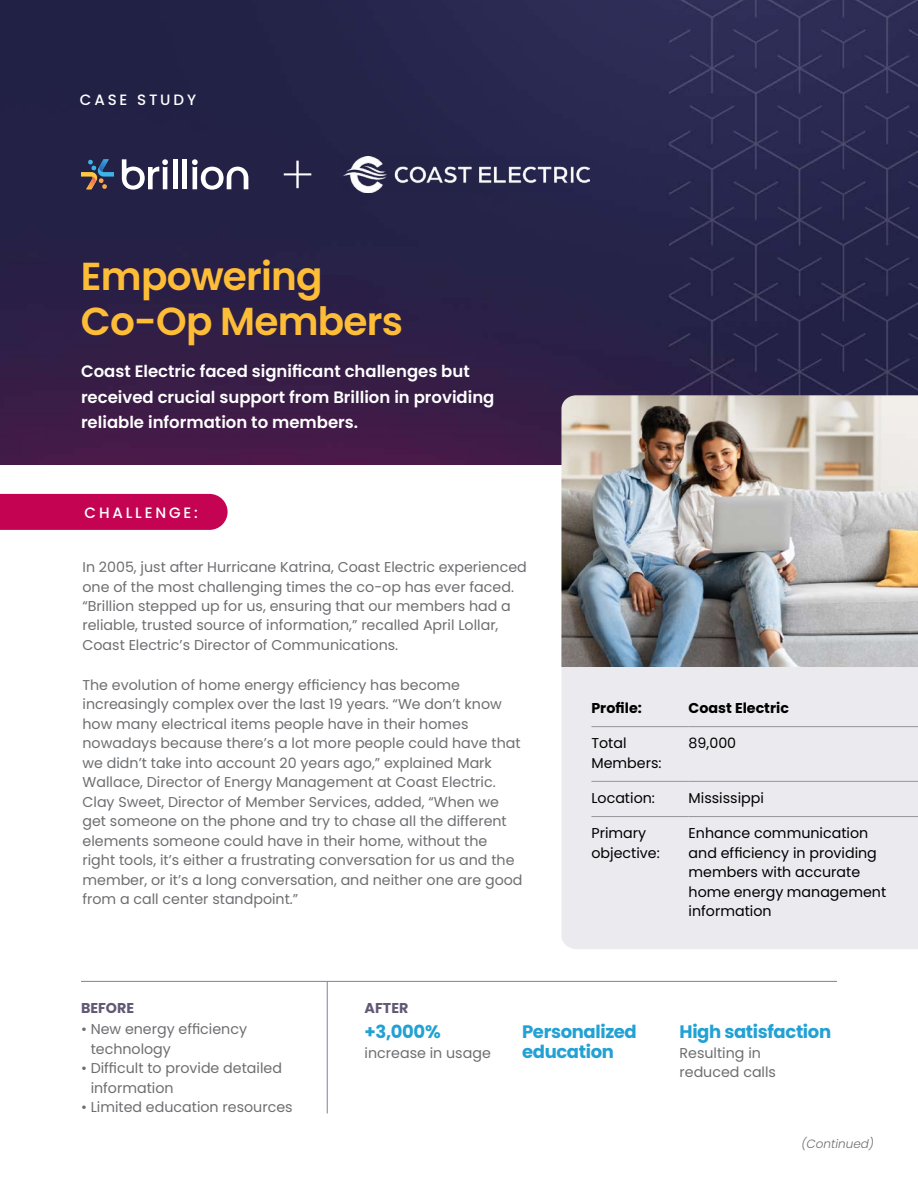
<style>
.page{position:relative;width:918px;height:1188px;background:#fff}
.page>*{position:absolute;margin:0;border:0;box-sizing:border-box;transform-origin:0 0}
.t1{font:600 39px/45px "Poppins";letter-spacing:-.02em;color:#febd36}
.t2{font:700 18px/19.5px "Poppins";letter-spacing:-.02em;color:#21a1d4}
.t3{font:600 16.5px/25.5px "Poppins";color:#fff}
.t4{font:500 15px "Poppins";letter-spacing:.19em;color:#fff}
.t5{font:14.25px/19.5px "Poppins";color:#6d6e71}
.t6{font:14.25px/19.5px "Poppins";color:#000}
.t7{font:700 14.25px "Poppins";color:#000}
.t8{font:700 14.25px "Poppins";color:#615974}
.t9{font:italic 300 12px "Poppins";color:#6d6e71}
</style>
<div class="page">
<img style="left:0;top:0;width:918px;height:464px">
<div style="left:0;top:494px;width:228px;height:36px;background:#c40453"></div>
<div style="left:561px;top:667px;width:357px;height:282px;background:#ebeaef"></div>
<hr style="left:591px;top:726px;width:98px;height:1px;background:#939598">
<hr style="left:689px;top:726px;width:229px;height:1px;background:#939598">
<hr style="left:591px;top:781px;width:98px;height:1px;background:#939598">
<hr style="left:689px;top:781px;width:229px;height:1px;background:#939598">
<hr style="left:591px;top:816px;width:98px;height:1px;background:#939598">
<hr style="left:689px;top:816px;width:229px;height:1px;background:#939598">
<img style="left:561px;top:395px;width:357px;height:272px">
<hr style="left:81px;top:981px;width:756px;height:1px;background:#847e96">
<hr style="left:327px;top:982px;width:1px;height:131px;background:#847e96">
<hr style="left:173px;top:159px;width:4px;height:30px;background:#fff">
<hr style="left:183px;top:159px;width:4px;height:30px;background:#fff">
<svg style="left:122px;top:159px;width:46px;height:31px"></svg>
<svg style="left:192px;top:159px;width:56px;height:31px"></svg>
<svg style="left:81px;top:159px;width:33px;height:30px"></svg>
<svg style="left:284px;top:161px;width:27px;height:27px"></svg>
<img style="left:344px;top:157px;width:245px;height:35px">
<p class="t4" style="left:80px;top:91px;width:118px">CASE STUDY</p>
<h1 class="t1" style="left:81px;top:254px;width:324px">Empowering<br>Co-Op Members</h1>
<p class="t3" style="left:81px;top:359px;width:415px">Coast Electric faced significant challenges but received crucial support from Brillion in providing reliable information to members.</p>
<p class="t4" style="left:85px;top:504px;width:115px">CHALLENGE:</p>
<p class="t5" style="left:82px;top:557px;width:446px">In 2005, just after Hurricane Katrina, Coast Electric experienced one of the most challenging times the co-op has ever faced. “Brillion stepped up for us, ensuring that our members had a reliable, trusted source of information,” recalled April Lollar, Coast Electric’s Director of Communications.</p>
<p class="t5" style="left:82px;top:675px;width:442px">The evolution of home energy efficiency has become increasingly complex over the last 19 years. “We don’t know how many electrical items people have in their homes nowadays because there’s a lot more people could have that we didn’t take into account 20 years ago,” explained Mark Wallace, Director of Energy Management at Coast Electric.<br>Clay Sweet, Director of Member Services, added, “When we get someone on the phone and try to chase all the different elements someone could have in their home, without the right tools, it’s either a frustrating conversation for us and the member, or it’s a long conversation, and neither one are good from a call center standpoint.”</p>
<p class="t7" style="left:591px;top:700px;width:52px">Profile:</p>
<p class="t7" style="left:689px;top:700px;width:102px">Coast Electric</p>
<p class="t6" style="left:591px;top:734px;width:72px">Total<br>Members:</p>
<p class="t6" style="left:689px;top:734px;width:49px">89,000</p>
<p class="t6" style="left:591px;top:788px;width:65px">Location:</p>
<p class="t6" style="left:689px;top:788px;width:77px">Mississippi</p>
<p class="t6" style="left:591px;top:824px;width:70px">Primary objective:</p>
<p class="t6" style="left:689px;top:824px;width:199px">Enhance communication and efficiency in providing members with accurate home energy management information</p>
<p class="t8" style="left:81px;top:999px;width:55px">BEFORE</p>
<p class="t8" style="left:365px;top:999px;width:45px">AFTER</p>
<p class="t2" style="left:365px;top:1022px;width:78px">+3,000%</p>
<p class="t5" style="left:365px;top:1043px;width:128px">increase in usage</p>
<p class="t5" style="left:91px;top:1020px;width:158px;text-indent:-10px">• New energy efficiency technology</p>
<p class="t5" style="left:91px;top:1059px;width:193px;text-indent:-10px">• Difficult to provide detailed information</p>
<p class="t5" style="left:81px;top:1098px;width:213px">• Limited education resources</p>
<p class="t2" style="left:522px;top:1022px;width:116px">Personalized education</p>
<p class="t2" style="left:680px;top:1022px;width:153px">High satisfaction</p>
<p class="t5" style="left:680px;top:1043px;width:98px">Resulting in reduced calls</p>
<p class="t9" style="left:802px;top:1137px;width:74px">(Continued)</p>
</div>
